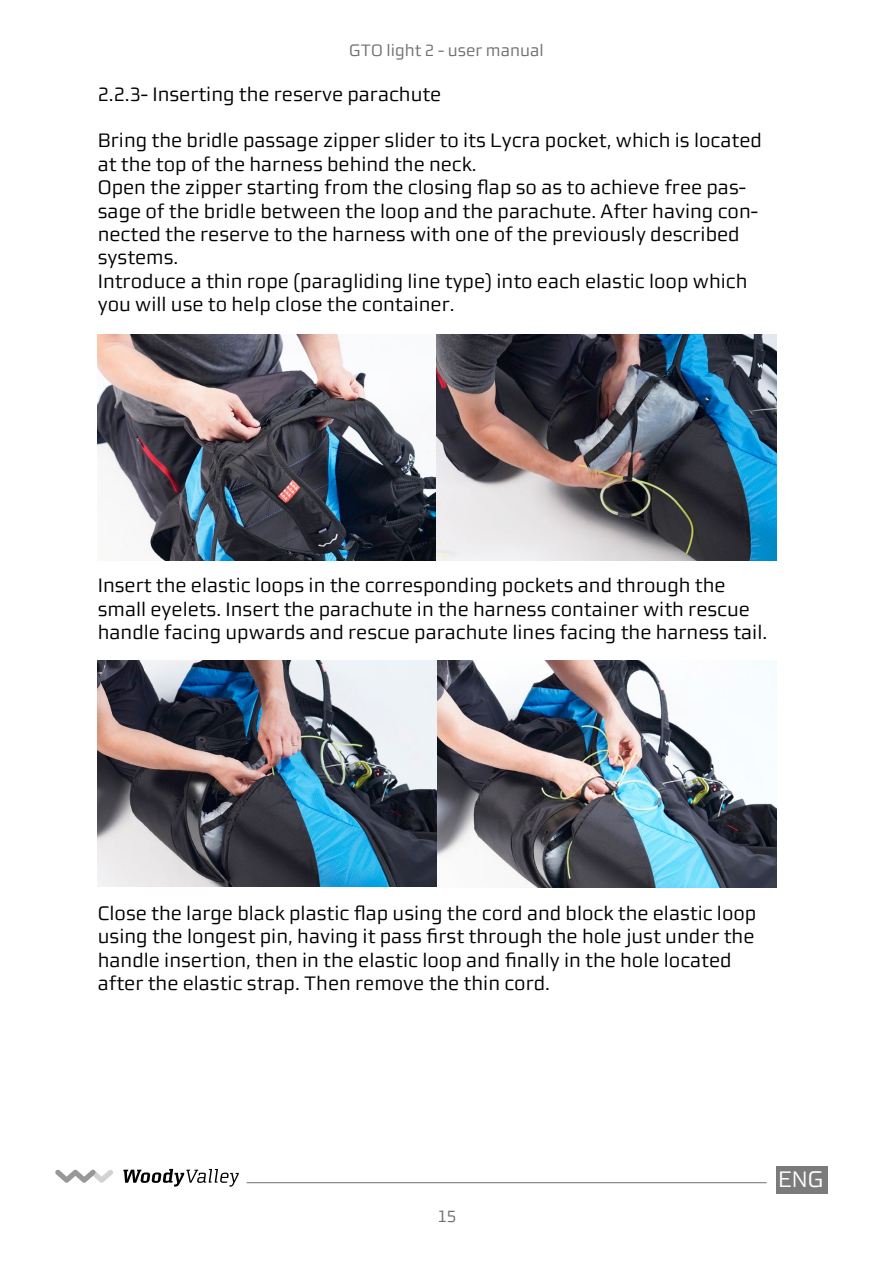
<style>
.page{position:relative;width:893px;height:1263px;background:#fff}
.page>*{position:absolute;margin:0;border:0;box-sizing:border-box;transform-origin:0 0}
.t1{font:22.5px "Morgan Sans Lining";color:#fff}
.t2{font:19.5px/23.4px "Morgan Sans Lining";color:#000}
.t3{font:16.5px "Morgan Sans Lining";color:#706f6f}
</style>
<div class="page">
<hr style="left:247px;top:1182px;width:520px;height:1px;background:#706f6f">
<svg style="left:123px;top:1169px;width:116px;height:17px"></svg>
<svg style="left:55px;top:1169px;width:58px;height:14px"></svg>
<div style="left:776px;top:1166px;width:51px;height:28px;background:#7c7b7b"></div>
<img style="left:98px;top:334px;width:678px;height:226px">
<img style="left:98px;top:661px;width:678px;height:226px">
<p class="t3" style="left:349px;top:41px;width:196px">GTO light 2 - user manual</p>
<p class="t2" style="left:98px;top:82px;width:345px">2.2.3- Inserting the reserve parachute</p>
<p class="t2" style="left:98px;top:129px;width:666px">Bring the bridle passage zipper slider to its Lycra pocket, which is located at the top of the harness behind the neck.<br>Open the zipper starting from the closing flap so as to achieve free pas&shy;sage of the bridle between the loop and the parachute. After having con&shy;nected the reserve to the harness with one of the previously described systems.<br>Introduce a thin rope (paragliding line type) into each elastic loop which you will use to help close the container.</p>
<p class="t2" style="left:98px;top:573px;width:671px">Insert the elastic loops in the corresponding pockets and through the small eyelets. Insert the parachute in the harness container with rescue handle facing upwards and rescue parachute lines facing the harness tail.</p>
<p class="t2" style="left:98px;top:901px;width:660px">Close the large black plastic flap using the cord and block the elastic loop using the longest pin, having it pass first through the hole just under the handle insertion, then in the elastic loop and finally in the hole located after the elastic strap. Then remove the thin cord.</p>
<p class="t3" style="left:437px;top:1207px;width:20px">15</p>
<p class="t1" style="left:778px;top:1166px;width:47px">ENG</p>
</div>
